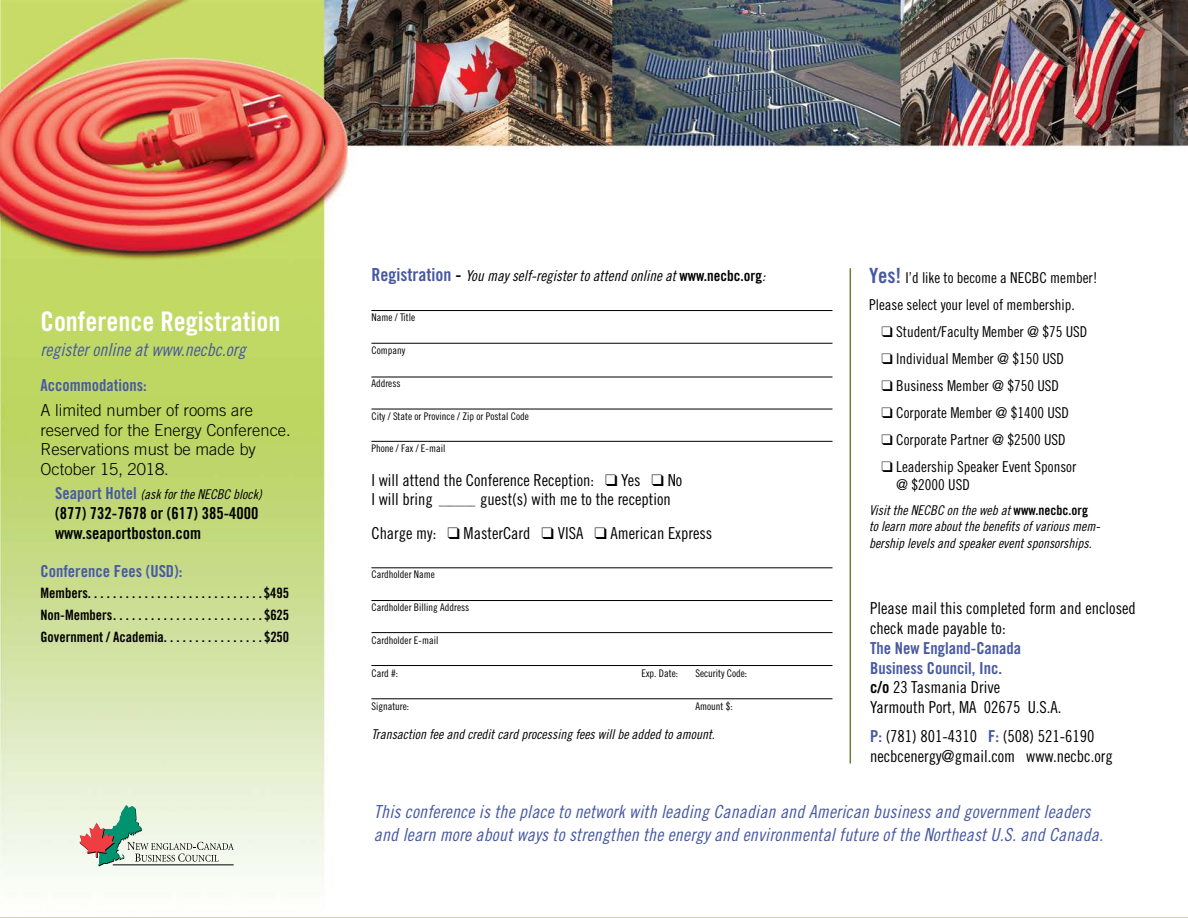
<style>
.page{position:relative;width:1188px;height:918px;background:#fff}
.page>*{position:absolute;margin:0;border:0;box-sizing:border-box;transform-origin:0 0}
.t1{font:27px "Trade Gothic Bold Cond Twenty";color:#fff}
.t2{font:18px/22.5px "Trade Gothic Cond Eighteen Obl";letter-spacing:.01em;color:#4759a2}
.t3{font:16.5px/19.8px "Trade Gothic Cond Eighteen";color:#000}
.t4{font:300 16.5px/19.8px "Trade Gothic";color:#000}
.t5{font:16.5px/19.8px "Trade Gothic Bold Cond Twenty";color:#4759a2}
.t6{font:16.5px/19.8px "Trade Gothic Bold Cond Twenty";color:#000}
.t7{font:15px/27px "Trade Gothic Cond Eighteen";color:#000}
.t8{font:15px "Trade Gothic Cond Eighteen Obl";color:#000}
.t9{font:14.25px "Trade Gothic Bold Cond Twenty";color:#000}
.t10{font:13.5px/16.2px "Trade Gothic Cond Eighteen Obl";color:#000}
.t11{font:10.5px "Trade Gothic Cond Eighteen";color:#000}
.s1{font-family:"Trade Gothic Bold Cond Twenty";font-size:16.5px;color:#4759a2}
.s2{font-family:"Trade Gothic Bold Cond Twenty";font-size:18px;color:#4759a2}
.s3{font-family:"Trade Gothic Bold Cond Twenty";font-size:18px}
.s4{font-family:"Trade Gothic Bold Cond Twenty"}
.s5{font-size:10.5px}
.s6{font-family:"Trade Gothic Bold Cond Twenty";font-size:21px;color:#4759a2}
.s7{font-family:"Trade Gothic Bold Cond Twenty";color:#4759a2}
</style>
<div class="page">
<img style="left:0;top:0;width:1188px;height:881px">
<hr style="left:371px;top:310px;width:462px;height:1px;background:#000">
<hr style="left:371px;top:343px;width:462px;height:1px;background:#000">
<hr style="left:371px;top:377px;width:462px;height:1px;background:#000">
<hr style="left:371px;top:409px;width:462px;height:1px;background:#000">
<hr style="left:371px;top:441px;width:462px;height:1px;background:#000">
<hr style="left:371px;top:632px;width:462px;height:1px;background:#000">
<hr style="left:371px;top:568px;width:462px;height:1px;background:#000">
<hr style="left:371px;top:600px;width:462px;height:1px;background:#000">
<hr style="left:371px;top:699px;width:462px;height:1px;background:#000">
<hr style="left:371px;top:665px;width:462px;height:1px;background:#000">
<hr style="left:850px;top:268px;width:1px;height:496px;background:#648334">
<svg style="left:79px;top:805px;width:155px;height:62px;background:#cad3c4"></svg>
<hr style="left:113px;top:865px;width:121px;height:1px;background:#000">
<h1 class="t1" style="left:40px;top:305px;width:241px">Conference Registration</h1>
<p class="t2" style="left:40px;top:338px;width:207px">register online at www.necbc.org</p>
<p class="t5" style="left:40px;top:376px;width:108px">Accommodations:</p>
<p class="t4" style="left:40px;top:400px;width:252px">A limited number of rooms are reserved for the Energy Conference.<br>Reservations must be made by<br>October 15, 2018.</p>
<p class="t10" style="left:55px;top:486px;width:208px"><span class="s1">Seaport Hotel</span> (ask for the NECBC block)</p>
<p class="t6" style="left:55px;top:503px;width:205px">(877) 732-7678 or (617) 385-4000 www.seaportboston.com</p>
<p class="t5" style="left:40px;top:561px;width:143px">Conference Fees (USD):</p>
<p class="t9" style="left:40px;top:585px;width:52px">Members ...........................</p>
<p class="t9" style="left:264px;top:585px;width:27px">$495</p>
<p class="t9" style="left:40px;top:606px;width:77px">Non-Members .......................</p>
<p class="t9" style="left:264px;top:606px;width:27px">$625</p>
<p class="t9" style="left:41px;top:628px;width:128px">Government / Academia ...............</p>
<p class="t9" style="left:264px;top:628px;width:27px">$250</p>
<p class="t8" style="left:371px;top:267px;width:396px"><span class="s2">Registration</span> <span class="s3">-</span> You may self-register to attend online at <span class="s4">www.necbc.org</span>:</p>
<p class="t11" style="left:371px;top:311px;width:45px">Name / Title</p>
<p class="t11" style="left:371px;top:344px;width:35px">Company</p>
<p class="t11" style="left:371px;top:377px;width:31px">Address</p>
<p class="t11" style="left:371px;top:410px;width:159px">City / State or Province / Zip or Postal Code</p>
<p class="t11" style="left:371px;top:442px;width:76px">Phone / Fax / E-mail</p>
<p class="t3" style="left:371px;top:470px;width:312px">I will attend the Conference Reception: ❑ Yes ❑ No<br>I will bring <span class="s5">_______</span> guest(s) with me to the reception</p>
<p class="t3" style="left:371px;top:523px;width:342px">Charge my: ❑ MasterCard ❑ VISA ❑ American Express</p>
<p class="t11" style="left:371px;top:568px;width:65px">Cardholder Name</p>
<p class="t11" style="left:371px;top:601px;width:99px">Cardholder Billing Address</p>
<p class="t11" style="left:371px;top:634px;width:69px">Cardholder E-mail</p>
<p class="t11" style="left:371px;top:667px;width:28px">Card #:</p>
<p class="t11" style="left:641px;top:667px;width:38px">Exp. Date:</p>
<p class="t11" style="left:695px;top:667px;width:53px">Security Code:</p>
<p class="t11" style="left:371px;top:700px;width:39px">Signature:</p>
<p class="t11" style="left:695px;top:700px;width:39px">Amount $:</p>
<p class="t10" style="left:371px;top:726px;width:345px">Transaction fee and credit card processing fees will be added to amount.</p>
<p class="t7" style="left:869px;top:264px;width:230px"><span class="s6">Yes!</span> I’d like to become a NECBC member!<br>Please select your level of membership.</p>
<p class="t7" style="left:882px;top:318px;width:207px">❑ Student/Faculty Member @ $75 USD</p>
<p class="t7" style="left:882px;top:345px;width:184px">❑ Individual Member @ $150 USD</p>
<p class="t7" style="left:882px;top:372px;width:179px">❑ Business Member @ $750 USD</p>
<p class="t7" style="left:882px;top:399px;width:189px">❑ Corporate Member @ $1400 USD</p>
<p class="t7" style="left:882px;top:426px;width:186px">❑ Corporate Partner @ $2500 USD</p>
<p class="t7" style="left:896px;top:458px;width:181px;line-height:18px;text-indent:-15px">❑ Leadership Speaker Event Sponsor @ $2000 USD</p>
<p class="t10" style="left:869px;top:502px;width:233px">Visit the NECBC on the web at <span class="s4">www.necbc.org </span>to learn more about the benefits of various mem&shy;bership levels and speaker event sponsorships.</p>
<p class="t3" style="left:870px;top:598px;width:267px">Please mail this completed form and enclosed check made payable to:</p>
<p class="t5" style="left:870px;top:638px;width:153px">The New England-Canada<br>Business Council, Inc.</p>
<p class="t3" style="left:870px;top:677px;width:193px"><span class="s4">c/o</span> 23 Tasmania Drive<br>Yarmouth Port, MA 02675 U.S.A.</p>
<p class="t3" style="left:870px;top:726px;width:244px"><span class="s7">P:</span> (781) 801-4310 <span class="s7">F:</span> (508) 521-6190 necbcenergy@gmail.com www.necbc.org</p>
<p class="t2" style="left:374px;top:800px;width:731px">This conference is the place to network with leading Canadian and American business and government leaders and learn more about ways to strengthen the energy and environmental future of the Northeast U.S. and Canada.</p>
</div>
